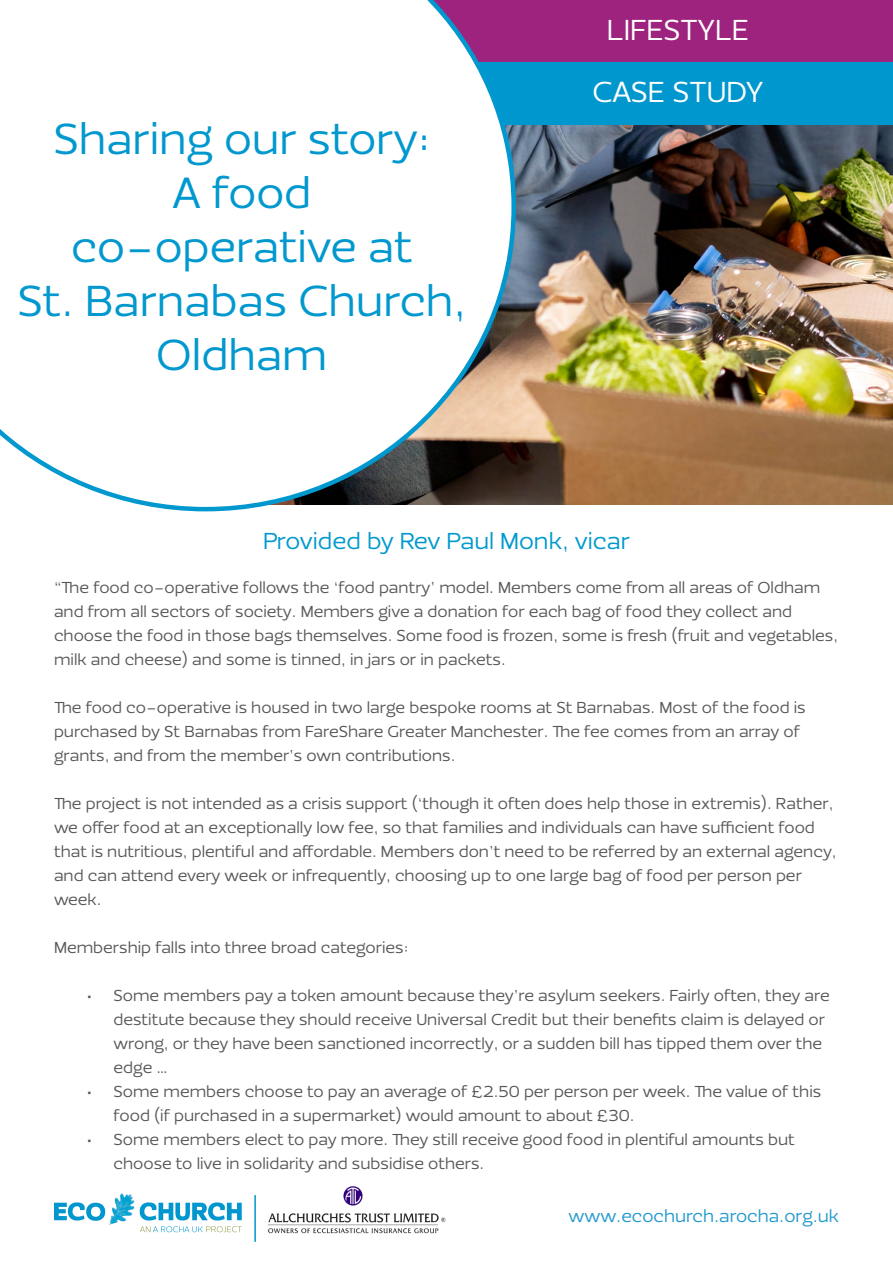
<style>
.page{position:relative;width:893px;height:1263px;background:#fff}
.page>*{position:absolute;margin:0;border:0;box-sizing:border-box;transform-origin:0 0}
.t1{font:45px/54px "Ezzo";color:#0098ce;text-align:center}
.t2{font:30px "Ezzo";color:#fff}
.t3{font:24px "Ezzo";color:#0099ce}
.t4{font:18px "Ezzo";color:#29c}
.t5{font:16.5px/24px "Ezzo";color:#575756}
</style>
<div class="page">
<img style="left:105px;top:1193px;width:42px;height:40px">
<svg style="left:54px;top:1202px;width:51px;height:19px"></svg>
<svg style="left:140px;top:1202px;width:102px;height:30px"></svg>
<div style="left:0;top:0;width:893px;height:62px;background:#9d237e"></div>
<hr style="left:254px;top:1195px;width:2px;height:47px;background:#0097ce">
<img style="left:268px;top:1186px;width:178px;height:48px">
<img style="left:516px;top:124px;width:377px;height:380px">
<div style="left:0;top:62px;width:893px;height:62px;background:#0097ce"></div>
<svg style="left:0;top:0;width:516px;height:511px"></svg>
<h2 class="t2" style="left:607px;top:11px;width:143px">LIFESTYLE</h2>
<h1 class="t1" style="left:18px;top:111px;width:450px">Sharing our story:<br>A food<br>co-operative at<br>St. Barnabas Church,<br>Oldham</h1>
<h2 class="t2" style="left:592px;top:73px;width:172px">CASE STUDY</h2>
<h3 class="t3" style="left:263px;top:526px;width:368px">Provided by Rev Paul Monk, vicar</h3>
<p class="t5" style="left:54px;top:575px;width:786px">“The food co-operative follows the ‘food pantry’ model. Members come from all areas of Oldham and from all sectors of society. Members give a donation for each bag of food they collect and choose the food in those bags themselves. Some food is frozen, some is fresh (fruit and vegetables, milk and cheese) and some is tinned, in jars or in packets.</p>
<p class="t5" style="left:54px;top:695px;width:753px">The food co-operative is housed in two large bespoke rooms at St Barnabas. Most of the food is purchased by St Barnabas from FareShare Greater Manchester. The fee comes from an array of grants, and from the member’s own contributions.</p>
<p class="t5" style="left:54px;top:791px;width:784px">The project is not intended as a crisis support (‘though it often does help those in extremis). Rather, we offer food at an exceptionally low fee, so that families and individuals can have sufficient food that is nutritious, plentiful and affordable. Members don’t need to be referred by an external agency, and can attend every week or infrequently, choosing up to one large bag of food per person per week.</p>
<p class="t5" style="left:54px;top:935px;width:356px">Membership falls into three broad categories:</p>
<p class="t5" style="left:114px;top:983px;width:718px;text-indent:-27px">• Some members pay a token amount because they’re asylum seekers. Fairly often, they are destitute because they should receive Universal Credit but their benefits claim is delayed or wrong, or they have been sanctioned incorrectly, or a sudden bill has tipped them over the edge …</p>
<p class="t5" style="left:114px;top:1079px;width:709px;text-indent:-27px">• Some members choose to pay an average of £2.50 per person per week. The value of this food (if purchased in a supermarket) would amount to about £30.</p>
<p class="t5" style="left:114px;top:1127px;width:683px;text-indent:-27px">• Some members elect to pay more. They still receive good food in plentiful amounts but choose to live in solidarity and subsidise others.</p>
<p class="t4" style="left:568px;top:1204px;width:272px">www.ecochurch.arocha.org.uk</p>
</div>
